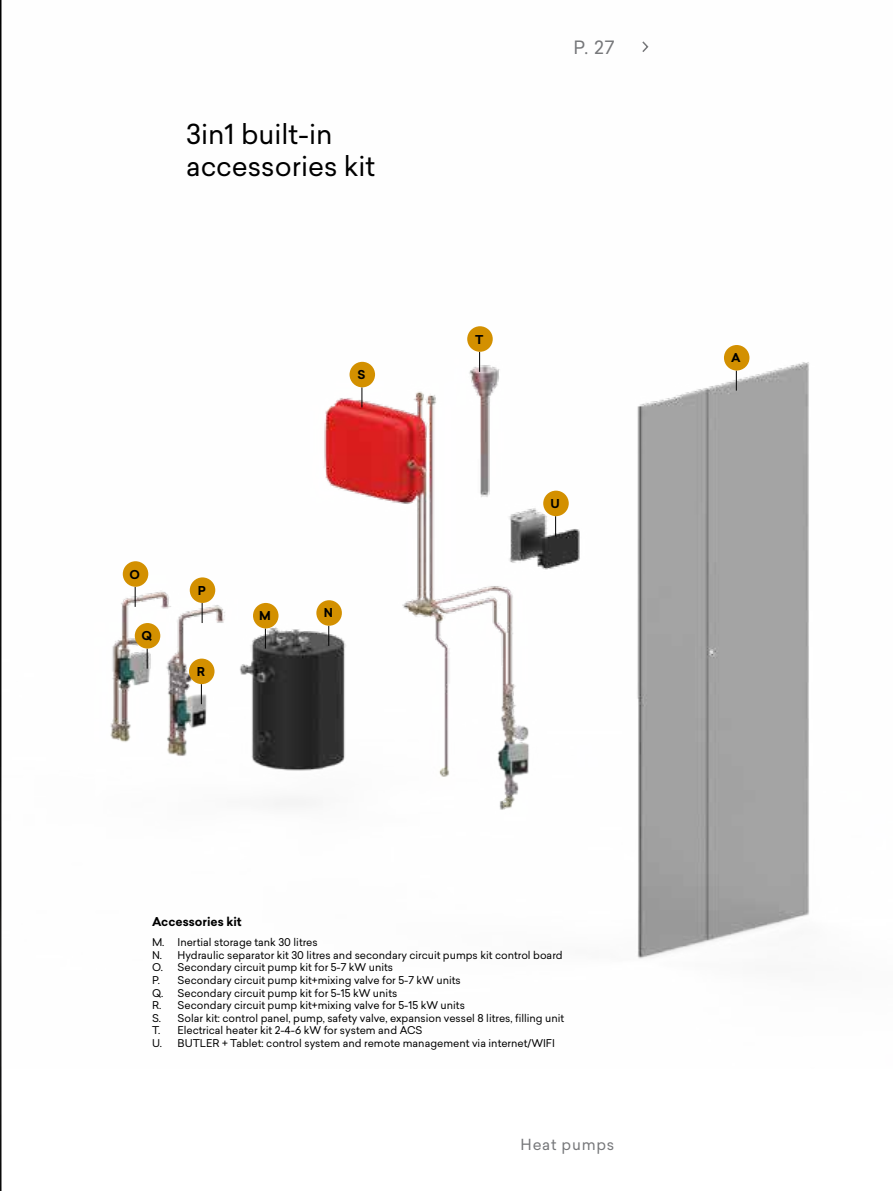
<style>
.page{position:relative;width:893px;height:1191px;background:#fff}
.page>*{position:absolute;margin:0;border:0;box-sizing:border-box;transform-origin:0 0}
.t1{font:27px/32.4px "Sailec";color:#000}
.t2{font:18px "Sailec";color:#76777a}
.t3{font:15px "Sailec";letter-spacing:.05em;color:#76777a}
.t4{font:700 12px "Sailec";color:#000}
.t5{font:10.5px/12.6px "Sailec";color:#000}
</style>
<div class="page">
<hr style="left:0;top:0;width:2px;height:1191px;background:#000">
<img style="left:0;top:24px;width:2px;height:1167px">
<img style="left:110px;top:41px;width:699px;height:918px">
<svg style="left:362px;top:387px;width:1px;height:20px"></svg>
<svg style="left:135px;top:587px;width:1px;height:20px"></svg>
<svg style="left:147px;top:648px;width:1px;height:20px"></svg>
<svg style="left:202px;top:603px;width:1px;height:20px"></svg>
<svg style="left:201px;top:684px;width:1px;height:20px"></svg>
<svg style="left:328px;top:626px;width:1px;height:20px"></svg>
<svg style="left:265px;top:628px;width:1px;height:20px"></svg>
<svg style="left:479px;top:352px;width:1px;height:20px"></svg>
<svg style="left:555px;top:516px;width:1px;height:20px"></svg>
<svg style="left:736px;top:370px;width:1px;height:20px"></svg>
<div style="left:350px;top:362px;width:25px;height:25px;background:#d39000;border-radius:50%"></div>
<div style="left:123px;top:561px;width:25px;height:26px;background:#d39000;border-radius:50%"></div>
<div style="left:135px;top:623px;width:25px;height:25px;background:#d39000;border-radius:50%"></div>
<div style="left:190px;top:577px;width:25px;height:26px;background:#d39000;border-radius:50%"></div>
<div style="left:189px;top:658px;width:26px;height:26px;background:#d39000;border-radius:50%"></div>
<div style="left:316px;top:600px;width:26px;height:26px;background:#d39000;border-radius:50%"></div>
<div style="left:253px;top:603px;width:26px;height:25px;background:#d39000;border-radius:50%"></div>
<div style="left:467px;top:326px;width:26px;height:26px;background:#d39000;border-radius:50%"></div>
<div style="left:543px;top:490px;width:26px;height:26px;background:#d39000;border-radius:50%"></div>
<div style="left:724px;top:345px;width:25px;height:25px;background:#d39000;border-radius:50%"></div>
<h1 class="t1" style="left:186px;top:117px;width:191px">3in1 built-in accessories kit</h1>
<p class="t4" style="left:358px;top:366px;width:9px">S</p>
<p class="t4" style="left:130px;top:565px;width:12px">O</p>
<p class="t4" style="left:142px;top:627px;width:12px">Q</p>
<p class="t4" style="left:198px;top:582px;width:10px">P</p>
<p class="t4" style="left:197px;top:663px;width:10px">R</p>
<p class="t4" style="left:259px;top:607px;width:13px">M</p>
<p class="t4" style="left:324px;top:604px;width:11px">N</p>
<h2 class="t2" style="left:573px;top:34px;width:43px">P. 27</h2>
<p class="t4" style="left:475px;top:330px;width:10px">T</p>
<p class="t4" style="left:551px;top:495px;width:11px">U</p>
<p class="t4" style="left:152px;top:912px;width:91px">Accessories kit</p>
<p class="t5" style="left:152px;top:936px;width:414px">M. Inertial storage tank 30 litres<br>N. Hydraulic separator kit 30 litres and secondary circuit pumps kit control board O. Secondary circuit pump kit for 5-7 kW units<br>P. Secondary circuit pump kit+mixing valve for 5-7 kW units<br>Q. Secondary circuit pump kit for 5-15 kW units<br>R. Secondary circuit pump kit+mixing valve for 5-15 kW units<br>S. Solar kit: control panel, pump, safety valve, expansion vessel 8 litres, filling unit T. Electrical heater kit 2-4-6 kW for system and ACS<br>U. BUTLER + Tablet: control system and remote management via internet/WIFI</p>
<h3 class="t3" style="left:521px;top:1133px;width:95px">Heat pumps</h3>
<p class="t4" style="left:731px;top:349px;width:11px">A</p>
</div>
